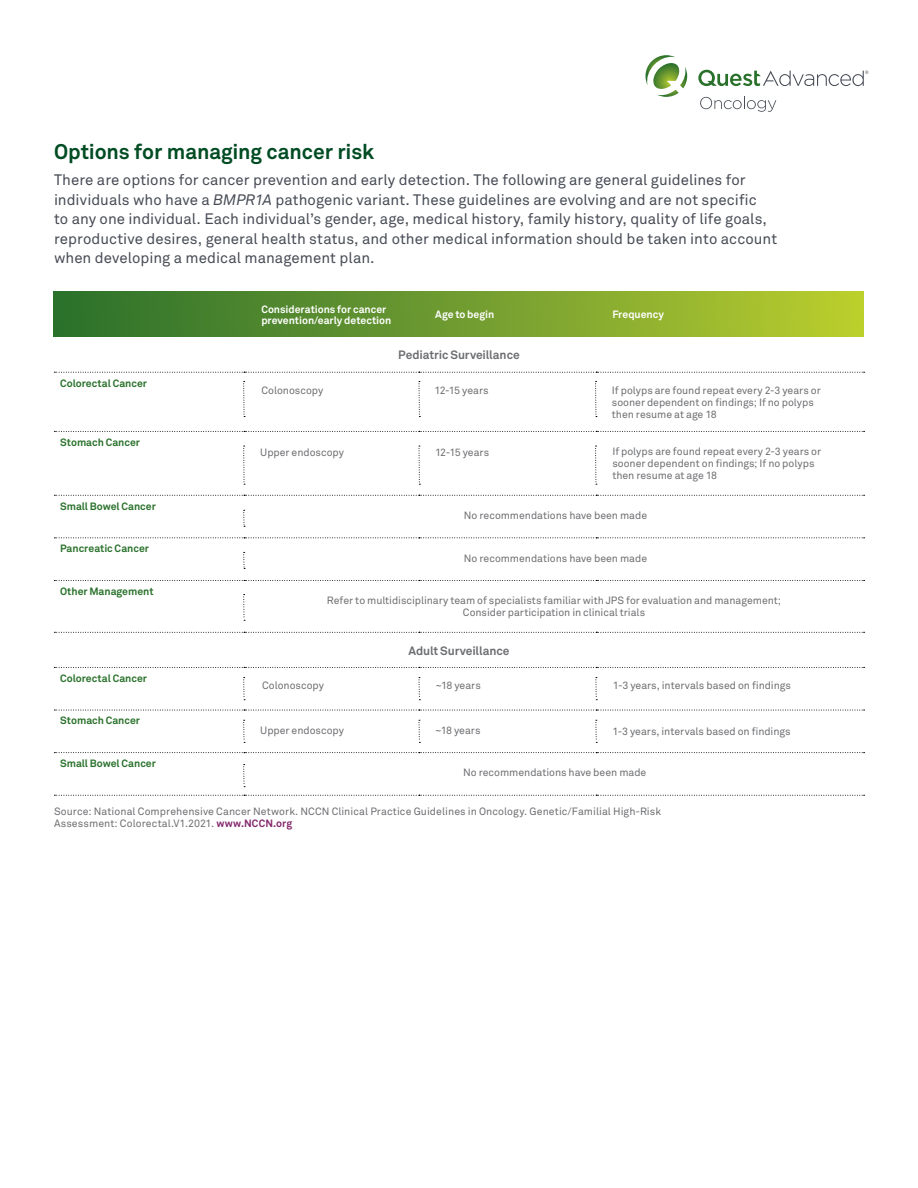
<style>
.page{position:relative;width:918px;height:1188px;background:#fff}
.page>*{position:absolute;margin:0;border:0;box-sizing:border-box;transform-origin:0 0}
.t1{font:700 21px "Akkurat Pro";letter-spacing:-.005em;color:#004c23}
.t2{font:15px/19.5px "Akkurat Pro";color:#474c55}
.t3{font:700 12px "Akkurat Pro";letter-spacing:-.01em;color:#6d6e71}
.t4{font:10.5px/12px "Akkurat Pro";color:#6d6e71}
.t5{font:700 10.5px "Akkurat Pro";color:#29712a}
.t6{font:700 10.5px/10.5px "Akkurat Pro";letter-spacing:-.005em;color:#fff}
.s1{font-style:italic}
.s2{font-weight:700;color:#83276b}
</style>
<div class="page">
<svg style="left:646px;top:55px;width:41px;height:42px"></svg>
<svg style="left:700px;top:97px;width:76px;height:15px"></svg>
<svg style="left:698px;top:70px;width:170px;height:16px"></svg>
<div style="left:54px;top:292px;width:810px;height:45px;background:linear-gradient(to right,#296e2d,#b9cd30)"></div>
<svg style="left:595px;top:381px;width:2px;height:36px"></svg>
<svg style="left:419px;top:381px;width:1px;height:36px"></svg>
<svg style="left:243px;top:381px;width:2px;height:36px"></svg>
<svg style="left:54px;top:495px;width:811px;height:1px"></svg>
<svg style="left:54px;top:537px;width:811px;height:1px"></svg>
<svg style="left:54px;top:580px;width:811px;height:1px"></svg>
<svg style="left:54px;top:752px;width:811px;height:1px"></svg>
<svg style="left:54px;top:795px;width:811px;height:1px"></svg>
<svg style="left:54px;top:431px;width:811px;height:1px"></svg>
<svg style="left:54px;top:710px;width:811px;height:1px"></svg>
<svg style="left:54px;top:632px;width:811px;height:1px"></svg>
<svg style="left:54px;top:372px;width:811px;height:1px"></svg>
<svg style="left:54px;top:667px;width:811px;height:1px"></svg>
<svg style="left:595px;top:446px;width:2px;height:39px"></svg>
<svg style="left:419px;top:446px;width:1px;height:39px"></svg>
<svg style="left:243px;top:446px;width:2px;height:39px"></svg>
<svg style="left:243px;top:510px;width:2px;height:17px"></svg>
<svg style="left:243px;top:552px;width:2px;height:17px"></svg>
<svg style="left:243px;top:594px;width:2px;height:27px"></svg>
<svg style="left:243px;top:677px;width:2px;height:23px"></svg>
<svg style="left:419px;top:677px;width:1px;height:23px"></svg>
<svg style="left:596px;top:677px;width:1px;height:23px"></svg>
<svg style="left:243px;top:720px;width:2px;height:23px"></svg>
<svg style="left:419px;top:720px;width:1px;height:23px"></svg>
<svg style="left:596px;top:720px;width:1px;height:23px"></svg>
<svg style="left:243px;top:764px;width:2px;height:23px"></svg>
<h1 class="t1" style="left:54px;top:138px;width:322px">Options for managing cancer risk</h1>
<p class="t2" style="left:54px;top:170px;width:725px">There are options for cancer prevention and early detection. The following are general guidelines for individuals who have a <span class="s1">BMPR1A</span> pathogenic variant. These guidelines are evolving and are not specific<br>to any one individual. Each individual’s gender, age, medical history, family history, quality of life goals, reproductive desires, general health status, and other medical information should be taken into account when developing a medical management plan.</p>
<p class="t6" style="left:261px;top:304px;width:132px">Considerations for cancer prevention/early detection</p>
<p class="t6" style="left:435px;top:309px;width:61px">Age to begin</p>
<p class="t6" style="left:612px;top:309px;width:53px">Frequency</p>
<p class="t3" style="left:398px;top:348px;width:123px">Pediatric Surveillance</p>
<p class="t5" style="left:60px;top:376px;width:88px">Colorectal Cancer</p>
<p class="t4" style="left:262px;top:384px;width:63px">Colonoscopy</p>
<p class="t4" style="left:435px;top:384px;width:56px">12-15 years</p>
<p class="t4" style="left:612px;top:384px;width:210px">If polyps are found repeat every 2-3 years or sooner dependent on findings; If no polyps then resume at age 18</p>
<p class="t5" style="left:60px;top:436px;width:81px">Stomach Cancer</p>
<p class="t4" style="left:260px;top:446px;width:85px">Upper endoscopy</p>
<p class="t4" style="left:435px;top:446px;width:56px">12-15 years</p>
<p class="t4" style="left:612px;top:445px;width:210px">If polyps are found repeat every 2-3 years or sooner dependent on findings; If no polyps then resume at age 18</p>
<p class="t5" style="left:60px;top:499px;width:97px">Small Bowel Cancer</p>
<p class="t4" style="left:464px;top:509px;width:185px">No recommendations have been made</p>
<p class="t5" style="left:60px;top:542px;width:90px">Pancreatic Cancer</p>
<p class="t4" style="left:464px;top:552px;width:185px">No recommendations have been made</p>
<p class="t5" style="left:60px;top:585px;width:95px">Other Management</p>
<p class="t4" style="left:327px;top:594px;width:456px;text-align:center">Refer to multidisciplinary team of specialists familiar with JPS for evaluation and management;<br>Consider participation in clinical trials</p>
<p class="t3" style="left:408px;top:643px;width:103px">Adult Surveillance</p>
<p class="t5" style="left:60px;top:672px;width:88px">Colorectal Cancer</p>
<p class="t4" style="left:262px;top:680px;width:63px">Colonoscopy</p>
<p class="t4" style="left:435px;top:680px;width:47px">~18 years</p>
<p class="t4" style="left:613px;top:680px;width:180px">1-3 years, intervals based on findings</p>
<p class="t5" style="left:60px;top:714px;width:81px">Stomach Cancer</p>
<p class="t4" style="left:260px;top:725px;width:85px">Upper endoscopy</p>
<p class="t4" style="left:435px;top:725px;width:47px">~18 years</p>
<p class="t4" style="left:612px;top:725px;width:180px">1-3 years, intervals based on findings</p>
<p class="t5" style="left:60px;top:757px;width:97px">Small Bowel Cancer</p>
<p class="t4" style="left:463px;top:767px;width:185px">No recommendations have been made</p>
<p class="t4" style="left:54px;top:805px;width:609px;line-height:12.6px">Source: National Comprehensive Cancer Network. NCCN Clinical Practice Guidelines in Oncology. Genetic/Familial High-Risk<br>Assessment: Colorectal.V1.2021. <span class="s2">www.NCCN.org</span></p>
</div>
